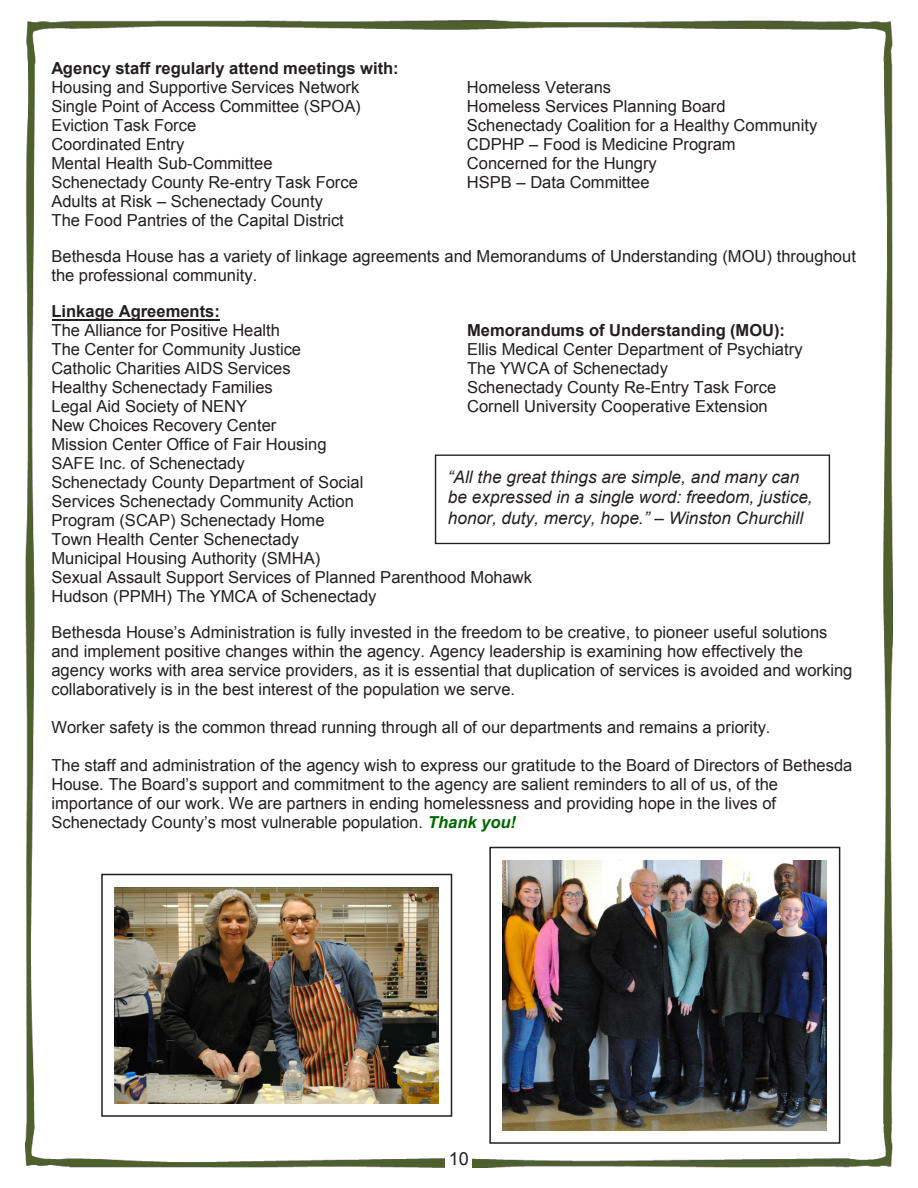
<style>
.page{position:relative;width:918px;height:1188px;background:#fff}
.page>*{position:absolute;margin:0;border:0;box-sizing:border-box;transform-origin:0 0}
.t1{font:18px "Arial";color:#231f20}
.t2{font:italic 17.25px/20.4px "Arial";color:#231f20}
.t3{font:16.5px/18.9px "Arial";color:#231f20}
.t4{font:700 16.5px/18.9px "Arial";color:#231f20}
.s1{font-weight:400}
.s2{font-weight:700}
.s3{font-weight:700;font-style:italic;color:#060}
</style>
<div class="page">
<img style="left:25px;top:21px;width:868px;height:1146px">
<div style="left:446px;top:1145px;width:26px;height:27px;background:#fff"></div>
<div style="left:435px;top:455px;width:395px;height:89px;border:1px solid #231f20"></div>
<hr style="left:52px;top:320px;width:168px;height:1px;background:#231f20">
<div style="left:101px;top:874px;width:351px;height:243px;border:2px solid #231f20"></div>
<img style="left:115px;top:887px;width:324px;height:216px">
<div style="left:489px;top:847px;width:351px;height:297px;border:2px solid #231f20"></div>
<img style="left:503px;top:860px;width:324px;height:270px">
<p class="t4" style="left:51px;top:59px;width:349px">Agency staff regularly attend meetings with:<br><span class="s1">Housing and Supportive Services Network</span></p>
<p class="t3" style="left:467px;top:78px;width:146px">Homeless Veterans</p>
<p class="t3" style="left:51px;top:97px;width:311px">Single Point of Access Committee (SPOA)</p>
<p class="t3" style="left:467px;top:97px;width:260px">Homeless Services Planning Board</p>
<p class="t3" style="left:51px;top:116px;width:146px">Eviction Task Force</p>
<p class="t3" style="left:467px;top:116px;width:352px">Schenectady Coalition for a Healthy Community</p>
<p class="t3" style="left:51px;top:135px;width:135px">Coordinated Entry</p>
<p class="t3" style="left:467px;top:135px;width:270px">CDPHP – Food is Medicine Program</p>
<p class="t3" style="left:51px;top:154px;width:223px">Mental Health Sub-Committee</p>
<p class="t3" style="left:467px;top:154px;width:191px">Concerned for the Hungry</p>
<p class="t3" style="left:51px;top:173px;width:308px">Schenectady County Re-entry Task Force</p>
<p class="t3" style="left:467px;top:173px;width:184px">HSPB – Data Committee</p>
<p class="t3" style="left:51px;top:192px;width:294px">Adults at Risk – Schenectady County<br>The Food Pantries of the Capital District</p>
<p class="t3" style="left:51px;top:247px;width:806px">Bethesda House has a variety of linkage agreements and Memorandums of Understanding (MOU) throughout the professional community.</p>
<p class="t3" style="left:51px;top:302px;width:251px"><span class="s2">Linkage Agreements:<br></span>The Alliance for Positive Health<br>The Center for Community Justice<br>Catholic Charities AIDS Services<br>Healthy Schenectady Families<br>Legal Aid Society of NENY<br>New Choices Recovery Center</p>
<p class="t3" style="left:467px;top:321px;width:337px"><span class="s2">Memorandums of Understanding (MOU):<br></span>Ellis Medical Center Department of Psychiatry The YWCA of Schenectady<br>Schenectady County Re-Entry Task Force Cornell University Cooperative Extension</p>
<p class="t3" style="left:51px;top:435px;width:482px">Mission Center Office of Fair Housing<br>SAFE Inc. of Schenectady<br>Schenectady County Department of Social<br>Services Schenectady Community Action<br>Program (SCAP) Schenectady Home<br>Town Health Center Schenectady<br>Municipal Housing Authority (SMHA)<br>Sexual Assault Support Services of Planned Parenthood Mohawk Hudson (PPMH) The YMCA of Schenectady</p>
<p class="t3" style="left:51px;top:623px;width:802px">Bethesda House’s Administration is fully invested in the freedom to be creative, to pioneer useful solutions and implement positive changes within the agency. Agency leadership is examining how effectively the agency works with area service providers, as it is essential that duplication of services is avoided and working collaboratively is in the best interest of the population we serve.</p>
<p class="t3" style="left:51px;top:718px;width:721px">Worker safety is the common thread running through all of our departments and remains a priority.</p>
<p class="t3" style="left:51px;top:756px;width:803px">The staff and administration of the agency wish to express our gratitude to the Board of Directors of Bethesda House. The Board’s support and commitment to the agency are salient reminders to all of us, of the importance of our work. We are partners in ending homelessness and providing hope in the lives of Schenectady County’s most vulnerable population. <span class="s3">Thank you!</span></p>
<p class="t2" style="left:448px;top:467px;width:366px">“All the great things are simple, and many can be expressed in a single word: freedom, justice, honor, duty, mercy, hope.” – Winston Churchill</p>
<p class="t1" style="left:449px;top:1147px;width:22px">10</p>
</div>
